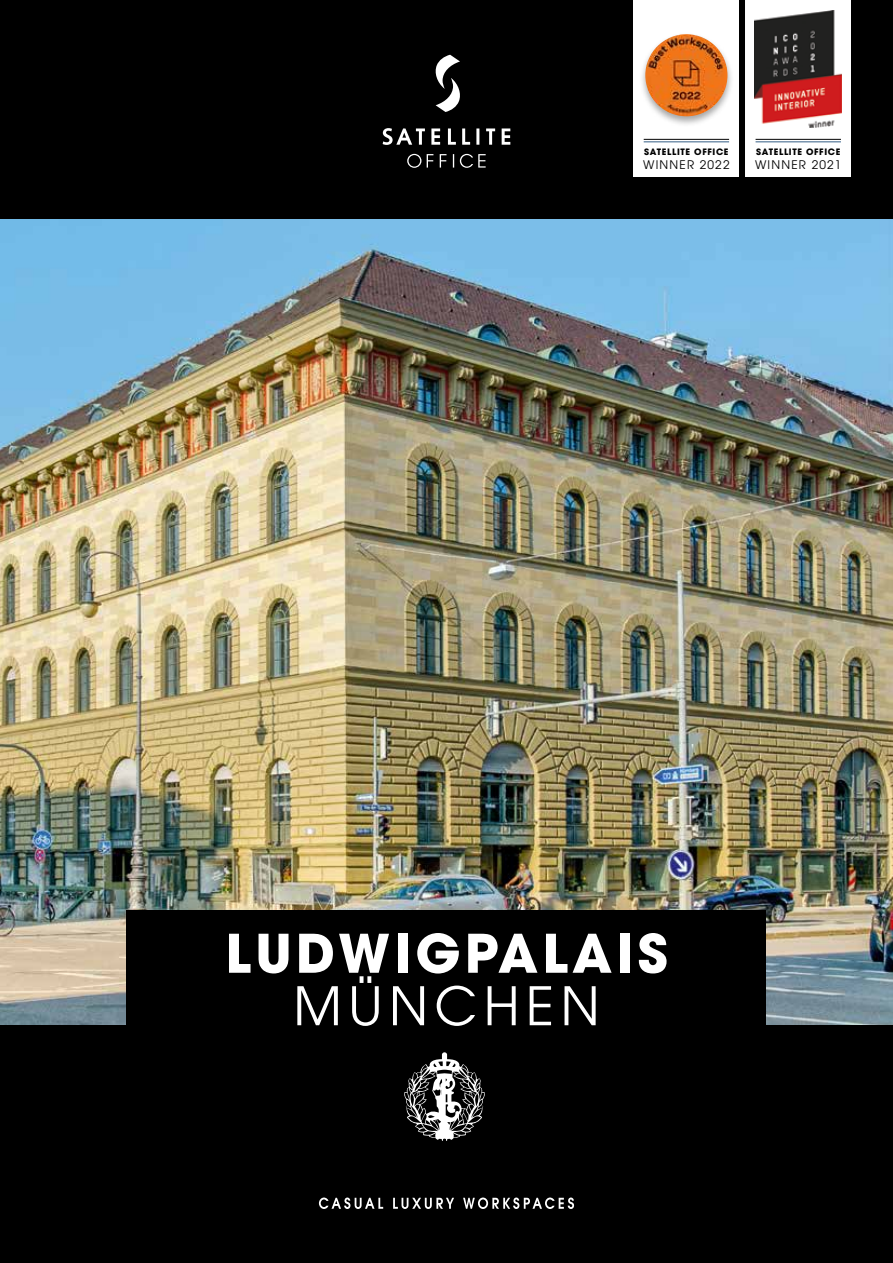
<style>
.page{position:relative;width:893px;height:1263px;background:#000}
.page>*{position:absolute;margin:0;border:0;box-sizing:border-box;transform-origin:0 0}
.t1{font:700 52.8px "Avant Garde";letter-spacing:.08em;color:#fff}
.t2{font:52.8px "Avant Garde";letter-spacing:.12em;color:#fff}
.t3{font:11.85px "Avant Garde";letter-spacing:.1em;color:#000}
.t4{font:700 8.7px "Avant Garde";letter-spacing:.075em;color:#000}
</style>
<div class="page">
<img style="left:0;top:219px;width:893px;height:806px">
<svg style="left:319px;top:1197px;width:255px;height:12px"></svg>
<div style="left:127px;top:910px;width:639px;height:161px;background:#000"></div>
<svg style="left:407px;top:154px;width:79px;height:14px"></svg>
<svg style="left:383px;top:128px;width:127px;height:17px"></svg>
<svg style="left:435px;top:55px;width:25px;height:57px"></svg>
<svg style="left:404px;top:1052px;width:81px;height:89px"></svg>
<div style="left:746px;top:0;width:105px;height:177px;background:#fff"></div>
<img style="left:755px;top:10px;width:87px;height:118px">
<hr style="left:756px;top:142px;width:85px;height:1px;background:#355f87">
<hr style="left:756px;top:139px;width:85px;height:1px;background:#000">
<div style="left:634px;top:0;width:105px;height:177px;background:#fff"></div>
<hr style="left:644px;top:142px;width:85px;height:1px;background:#355f87">
<hr style="left:644px;top:139px;width:85px;height:1px;background:#000">
<div style="left:639px;top:32px;width:96px;height:95px;background:#000;opacity:.35"></div>
<img style="left:645px;top:34px;width:82px;height:82px;border-radius:41px">
<p class="t4" style="left:644px;top:146px;width:86px">SATELLITE OFFICE</p>
<h2 class="t3" style="left:643px;top:158px;width:88px">WINNER 2022</h2>
<p class="t4" style="left:756px;top:146px;width:86px">SATELLITE OFFICE</p>
<h2 class="t3" style="left:755px;top:158px;width:88px">WINNER 2021</h2>
<h1 class="t1" style="left:225px;top:919px;width:444px">LUDWIGPALAIS</h1>
<h1 class="t2" style="left:293px;top:974px;width:308px">MÜNCHEN</h1>
</div>
